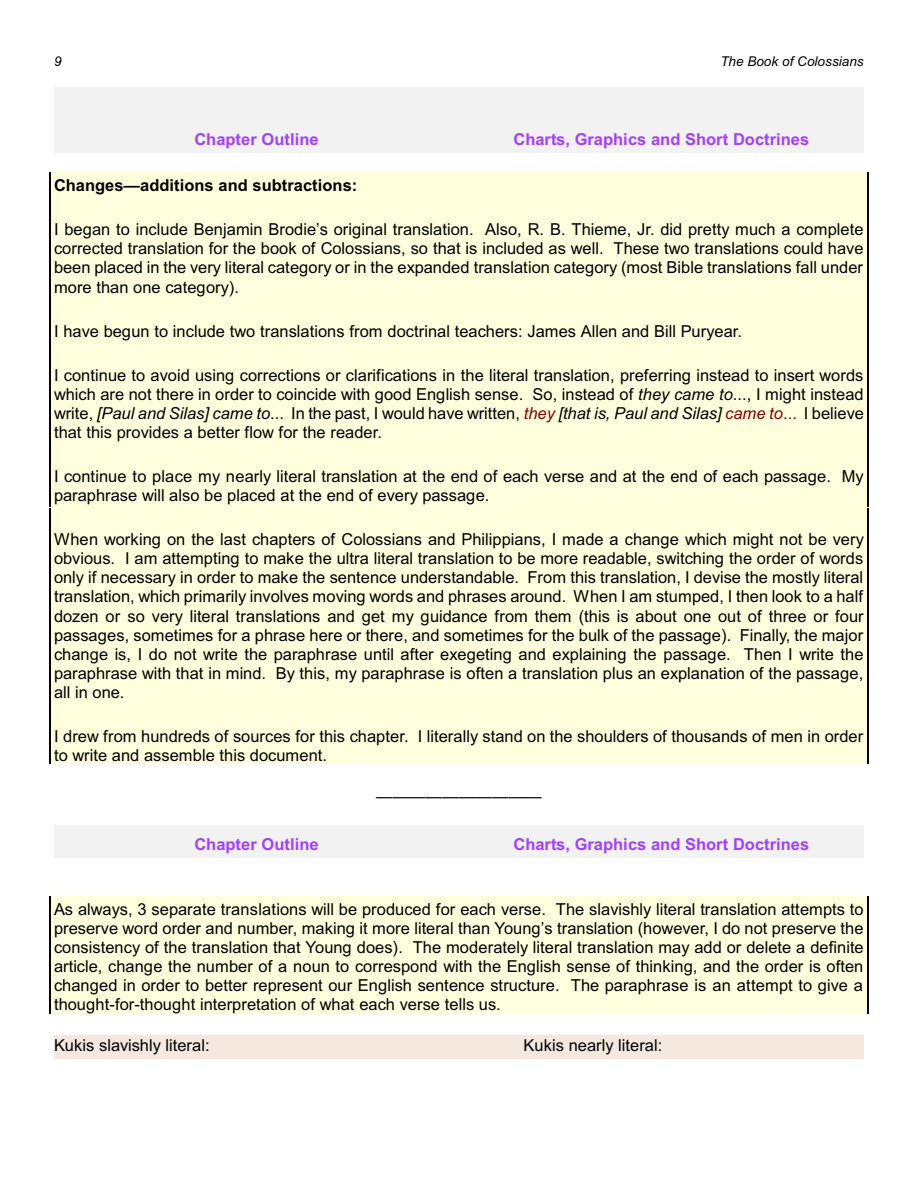
<style>
.page{position:relative;width:918px;height:1188px;background:#fff}
.page>*{position:absolute;margin:0;border:0;box-sizing:border-box;transform-origin:0 0}
.t1{font:16.5px/19px "Arial";color:#000;text-align:justify}
.t2{font:700 16.5px "Arial";color:#a140ff}
.t3{font:700 16.5px "Arial";color:#000}
.t4{font:italic 13.5px "Arial";color:#000}
.s1{font-style:italic}
.s2{font-style:italic;color:#8c0000}
.s3{color:#8c0000}
</style>
<div class="page">
<div style="left:54px;top:87px;width:810px;height:33px;background:#f2f2f2"></div>
<div style="left:54px;top:120px;width:405px;height:33px;background:#f2f2f2"></div>
<div style="left:459px;top:120px;width:405px;height:33px;background:#f2f2f2"></div>
<div style="left:54px;top:825px;width:405px;height:33px;background:#f2f2f2"></div>
<div style="left:459px;top:825px;width:405px;height:33px;background:#f2f2f2"></div>
<div style="left:54px;top:1036px;width:340px;height:23px;background:#f5e8de"></div>
<div style="left:394px;top:1036px;width:130px;height:23px;background:#f5e8de"></div>
<div style="left:524px;top:1036px;width:340px;height:23px;background:#f5e8de"></div>
<div style="left:50px;top:172px;width:818px;height:26px;background:#ffffde"></div>
<div style="left:50px;top:198px;width:818px;height:22px;background:#ffffde"></div>
<svg style="left:50px;top:172px;width:1px;height:48px"></svg>
<svg style="left:867px;top:172px;width:1px;height:48px"></svg>
<div style="left:50px;top:220px;width:818px;height:79px;background:#ffffde"></div>
<hr style="left:50px;top:220px;width:1px;height:79px;background:#000">
<hr style="left:867px;top:220px;width:1px;height:79px;background:#000">
<div style="left:50px;top:299px;width:818px;height:22px;background:#ffffde"></div>
<div style="left:50px;top:321px;width:818px;height:22px;background:#ffffde"></div>
<div style="left:50px;top:343px;width:818px;height:22px;background:#ffffde"></div>
<svg style="left:50px;top:299px;width:1px;height:66px"></svg>
<svg style="left:867px;top:299px;width:1px;height:66px"></svg>
<div style="left:50px;top:365px;width:818px;height:79px;background:#ffffde"></div>
<hr style="left:50px;top:365px;width:1px;height:79px;background:#000">
<hr style="left:867px;top:365px;width:1px;height:79px;background:#000">
<div style="left:50px;top:445px;width:818px;height:22px;background:#ffffde"></div>
<svg style="left:50px;top:445px;width:1px;height:21px"></svg>
<svg style="left:867px;top:445px;width:1px;height:21px"></svg>
<div style="left:50px;top:467px;width:818px;height:41px;background:#ffffde"></div>
<hr style="left:50px;top:467px;width:1px;height:40px;background:#000">
<hr style="left:867px;top:467px;width:1px;height:40px;background:#000">
<div style="left:50px;top:508px;width:818px;height:22px;background:#ffffde"></div>
<svg style="left:50px;top:508px;width:1px;height:22px"></svg>
<svg style="left:867px;top:508px;width:1px;height:22px"></svg>
<div style="left:50px;top:530px;width:818px;height:174px;background:#ffffde"></div>
<hr style="left:50px;top:530px;width:1px;height:174px;background:#000">
<hr style="left:867px;top:530px;width:1px;height:174px;background:#000">
<div style="left:50px;top:705px;width:818px;height:21px;background:#ffffde"></div>
<svg style="left:50px;top:705px;width:1px;height:21px"></svg>
<svg style="left:867px;top:705px;width:1px;height:21px"></svg>
<div style="left:50px;top:726px;width:818px;height:38px;background:#ffffde"></div>
<hr style="left:50px;top:726px;width:1px;height:38px;background:#000">
<hr style="left:867px;top:726px;width:1px;height:38px;background:#000">
<div style="left:50px;top:896px;width:818px;height:118px;background:#ffffde"></div>
<hr style="left:50px;top:896px;width:1px;height:117px;background:#000">
<hr style="left:867px;top:896px;width:1px;height:117px;background:#000">
<p class="t4" style="left:54px;top:57px;width:9px">9</p>
<p class="t4" style="left:720px;top:57px;width:145px">The Book of Colossians</p>
<p class="t2" style="left:194px;top:133px;width:126px">Chapter Outline</p>
<p class="t2" style="left:514px;top:133px;width:297px">Charts, Graphics and Short Doctrines</p>
<p class="t3" style="left:54px;top:179px;width:305px">Changes—additions and subtractions:</p>
<p class="t1" style="left:54px;top:221px;width:811px">I began to include Benjamin Brodie’s original translation. Also, R. B. Thieme, Jr. did pretty much a complete corrected translation for the book of Colossians, so that is included as well. These two translations could have been placed in the very literal category or in the expanded translation category (most Bible translations fall under more than one category).</p>
<p class="t1" style="left:54px;top:323px;width:690px">I have begun to include two translations from doctrinal teachers: James Allen and Bill Puryear.</p>
<p class="t1" style="left:54px;top:367px;width:811px">I continue to avoid using corrections or clarifications in the literal translation, preferring instead to insert words which are not there in order to coincide with good English sense. So, instead of <span class="s1">they came to</span>..., I might instead write, <span class="s1">[Paul and Silas] came to</span>... In the past, I would have written, <span class="s2">they</span> <span class="s1">[that is, Paul and Silas]</span> <span class="s2">came to</span><span class="s3">...</span> I believe that this provides a better flow for the reader.</p>
<p class="t1" style="left:54px;top:468px;width:811px">I continue to place my nearly literal translation at the end of each verse and at the end of each passage. My paraphrase will also be placed at the end of every passage.</p>
<p class="t1" style="left:54px;top:531px;width:811px">When working on the last chapters of Colossians and Philippians, I made a change which might not be very obvious. I am attempting to make the ultra literal translation to be more readable, switching the order of words only if necessary in order to make the sentence understandable. From this translation, I devise the mostly literal translation, which primarily involves moving words and phrases around. When I am stumped, I then look to a half dozen or so very literal translations and get my guidance from them (this is about one out of three or four passages, sometimes for a phrase here or there, and sometimes for the bulk of the passage). Finally, the major change is, I do not write the paraphrase until after exegeting and explaining the passage. Then I write the paraphrase with that in mind. By this, my paraphrase is often a translation plus an explanation of the passage, all in one.</p>
<p class="t1" style="left:54px;top:728px;width:811px">I drew from hundreds of sources for this chapter. I literally stand on the shoulders of thousands of men in order to write and assemble this document.</p>
<p class="t1" style="left:376px;top:788px;width:167px">——————————</p>
<p class="t2" style="left:194px;top:838px;width:126px">Chapter Outline</p>
<p class="t2" style="left:514px;top:838px;width:297px">Charts, Graphics and Short Doctrines</p>
<p class="t1" style="left:54px;top:901px;width:811px">As always, 3 separate translations will be produced for each verse. The slavishly literal translation attempts to preserve word order and number, making it more literal than Young’s translation (however, I do not preserve the consistency of the translation that Young does). The moderately literal translation may add or delete a definite article, change the number of a noun to correspond with the English sense of thinking, and the order is often changed in order to better represent our English sentence structure. The paraphrase is an attempt to give a thought-for-thought interpretation of what each verse tells us.</p>
<p class="t1" style="left:54px;top:1037px;width:157px">Kukis slavishly literal:</p>
<p class="t1" style="left:524px;top:1037px;width:140px">Kukis nearly literal:</p>
</div>
